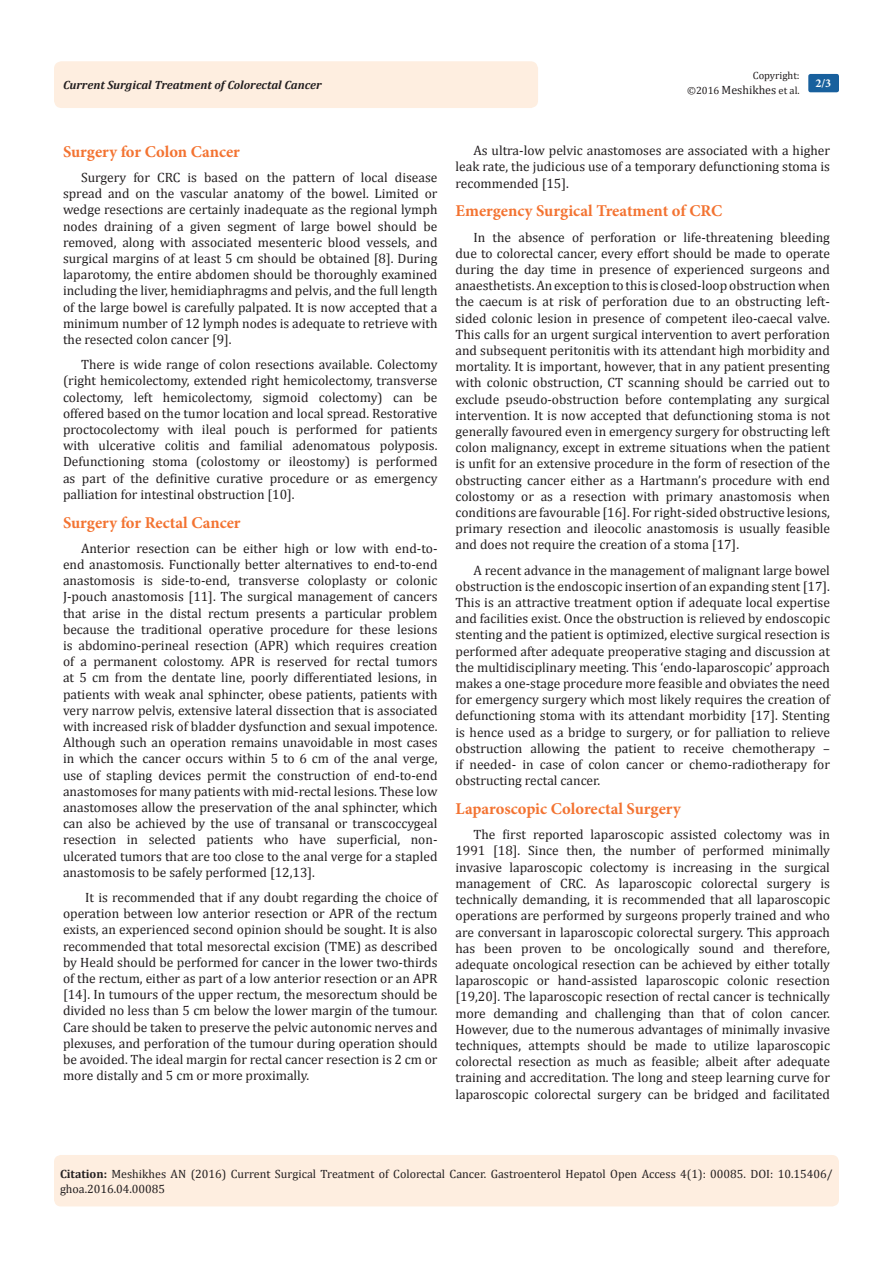
<style>
.page{position:relative;width:893px;height:1263px;background:#fff}
.page>*{position:absolute;margin:0;border:0;box-sizing:border-box;transform-origin:0 0}
.t1{font:700 16.5px "Minion Pro";color:#f37331}
.t2{font:13.5px/16.2px "Cambria";color:#231f20;text-align:justify}
.Citation{font:12px/14.4px "Cambria";color:#231f20}
.t3{font:italic 700 12px "Cambria";color:#231f20}
.t4{font:700 12px "Minion Pro";color:#fff}
.t5{font:10.5px/14.4px "Cambria";color:#231f20;text-align:right}
.s1{font-size:12px}
.s2{font-weight:700}
</style>
<div class="page">
<div style="left:54px;top:61px;width:484px;height:47px;background:#feeee0;border-radius:8px"></div>
<div style="left:808px;top:74px;width:31px;height:18px;background:#18609d;border-radius:2px"></div>
<div style="left:54px;top:1155px;width:785px;height:51px;background:#feeee0;border-radius:7px"></div>
<p class="t5" style="left:687px;top:68px;width:114px">Copyright:<br>©2016 <span class="s1">Meshikhes</span> et al.</p>
<p class="t3" style="left:63px;top:77px;width:260px">Current Surgical Treatment of Colorectal Cancer</p>
<p class="t4" style="left:815px;top:75px;width:17px">2/3</p>
<p class="t1" style="left:63px;top:140px;width:178px">Surgery for Colon Cancer</p>
<p class="t2" style="left:63px;top:169px;width:376px;text-indent:18px">Surgery for CRC is based on the pattern of local disease spread and on the vascular anatomy of the bowel. Limited or wedge resections are certainly inadequate as the regional lymph nodes draining of a given segment of large bowel should be removed, along with associated mesenteric blood vessels, and surgical margins of at least 5 cm should be obtained [8]. During laparotomy, the entire abdomen should be thoroughly examined including the liver, hemidiaphragms and pelvis, and the full length of the large bowel is carefully palpated. It is now accepted that a minimum number of 12 lymph nodes is adequate to retrieve with the resected colon cancer [9].</p>
<p class="t2" style="left:63px;top:356px;width:376px;text-indent:18px">There is wide range of colon resections available. Colectomy (right hemicolectomy, extended right hemicolectomy, transverse colectomy, left hemicolectomy, sigmoid colectomy) can be offered based on the tumor location and local spread. Restorative proctocolectomy with ileal pouch is performed for patients with ulcerative colitis and familial adenomatous polyposis.<br>Defunctioning stoma (colostomy or ileostomy) is performed as part of the definitive curative procedure or as emergency palliation for intestinal obstruction [10].</p>
<p class="t1" style="left:63px;top:511px;width:179px">Surgery for Rectal Cancer</p>
<p class="t2" style="left:63px;top:540px;width:376px;text-indent:18px">Anterior resection can be either high or low with end-to&shy;end anastomosis. Functionally better alternatives to end-to-end anastomosis is side-to-end, transverse coloplasty or colonic J-pouch anastomosis [11]. The surgical management of cancers that arise in the distal rectum presents a particular problem because the traditional operative procedure for these lesions is abdomino-perineal resection (APR) which requires creation of a permanent colostomy. APR is reserved for rectal tumors at 5 cm from the dentate line, poorly differentiated lesions, in patients with weak anal sphincter, obese patients, patients with very narrow pelvis, extensive lateral dissection that is associated with increased risk of bladder dysfunction and sexual impotence.<br>Although such an operation remains unavoidable in most cases in which the cancer occurs within 5 to 6 cm of the anal verge, use of stapling devices permit the construction of end-to-end anastomoses for many patients with mid-rectal lesions. These low anastomoses allow the preservation of the anal sphincter, which can also be achieved by the use of transanal or transcoccygeal resection in selected patients who have superficial, non&shy;ulcerated tumors that are too close to the anal verge for a stapled anastomosis to be safely performed [12,13].</p>
<p class="t2" style="left:63px;top:889px;width:376px;text-indent:22px">It is recommended that if any doubt regarding the choice of operation between low anterior resection or APR of the rectum exists, an experienced second opinion should be sought. It is also recommended that total mesorectal excision (TME) as described by Heald should be performed for cancer in the lower two-thirds of the rectum, either as part of a low anterior resection or an APR [14]. In tumours of the upper rectum, the mesorectum should be divided no less than 5 cm below the lower margin of the tumour.<br>Care should be taken to preserve the pelvic autonomic nerves and plexuses, and perforation of the tumour during operation should be avoided. The ideal margin for rectal cancer resection is 2 cm or more distally and 5 cm or more proximally.</p>
<p class="t2" style="left:455px;top:142px;width:376px;text-indent:18px">As ultra-low pelvic anastomoses are associated with a higher leak rate, the judicious use of a temporary defunctioning stoma is recommended [15].</p>
<p class="t1" style="left:455px;top:199px;width:268px">Emergency Surgical Treatment of CRC</p>
<p class="t2" style="left:455px;top:229px;width:376px;text-indent:18px">In the absence of perforation or life-threatening bleeding due to colorectal cancer, every effort should be made to operate during the day time in presence of experienced surgeons and anaesthetists. An exception to this is closed-loop obstruction when the caecum is at risk of perforation due to an obstructing left&shy;sided colonic lesion in presence of competent ileo-caecal valve.<br>This calls for an urgent surgical intervention to avert perforation and subsequent peritonitis with its attendant high morbidity and mortality. It is important, however, that in any patient presenting with colonic obstruction, CT scanning should be carried out to exclude pseudo-obstruction before contemplating any surgical intervention. It is now accepted that defunctioning stoma is not generally favoured even in emergency surgery for obstructing left colon malignancy, except in extreme situations when the patient is unfit for an extensive procedure in the form of resection of the obstructing cancer either as a Hartmann’s procedure with end colostomy or as a resection with primary anastomosis when conditions are favourable [16]. For right-sided obstructive lesions, primary resection and ileocolic anastomosis is usually feasible and does not require the creation of a stoma [17].</p>
<p class="t2" style="left:455px;top:562px;width:376px;text-indent:18px">A recent advance in the management of malignant large bowel obstruction is the endoscopic insertion of an expanding stent [17].<br>This is an attractive treatment option if adequate local expertise and facilities exist. Once the obstruction is relieved by endoscopic stenting and the patient is optimized, elective surgical resection is performed after adequate preoperative staging and discussion at the multidisciplinary meeting. This ‘endo-laparoscopic’ approach makes a one-stage procedure more feasible and obviates the need for emergency surgery which most likely requires the creation of defunctioning stoma with its attendant morbidity [17]. Stenting is hence used as a bridge to surgery, or for palliation to relieve obstruction allowing the patient to receive chemotherapy – if needed- in case of colon cancer or chemo-radiotherapy for obstructing rectal cancer.</p>
<p class="t1" style="left:455px;top:797px;width:227px">Laparoscopic Colorectal Surgery</p>
<p class="t2" style="left:455px;top:826px;width:376px;text-indent:18px">The first reported laparoscopic assisted colectomy was in 1991 [18]. Since then, the number of performed minimally invasive laparoscopic colectomy is increasing in the surgical management of CRC. As laparoscopic colorectal surgery is technically demanding, it is recommended that all laparoscopic operations are performed by surgeons properly trained and who are conversant in laparoscopic colorectal surgery. This approach has been proven to be oncologically sound and therefore, adequate oncological resection can be achieved by either totally laparoscopic or hand-assisted laparoscopic colonic resection [19,20]. The laparoscopic resection of rectal cancer is technically more demanding and challenging than that of colon cancer.<br>However, due to the numerous advantages of minimally invasive techniques, attempts should be made to utilize laparoscopic colorectal resection as much as feasible; albeit after adequate training and accreditation. The long and steep learning curve for laparoscopic colorectal surgery can be bridged and facilitated</p>
<p class="Citation" style="left:60px;top:1167px;width:774px"><span class="s2">Citation:</span> Meshikhes AN (2016) Current Surgical Treatment of Colorectal Cancer. Gastroenterol Hepatol Open Access 4(1): 00085. DOI: 10.15406/ ghoa.2016.04.00085</p>
</div>
